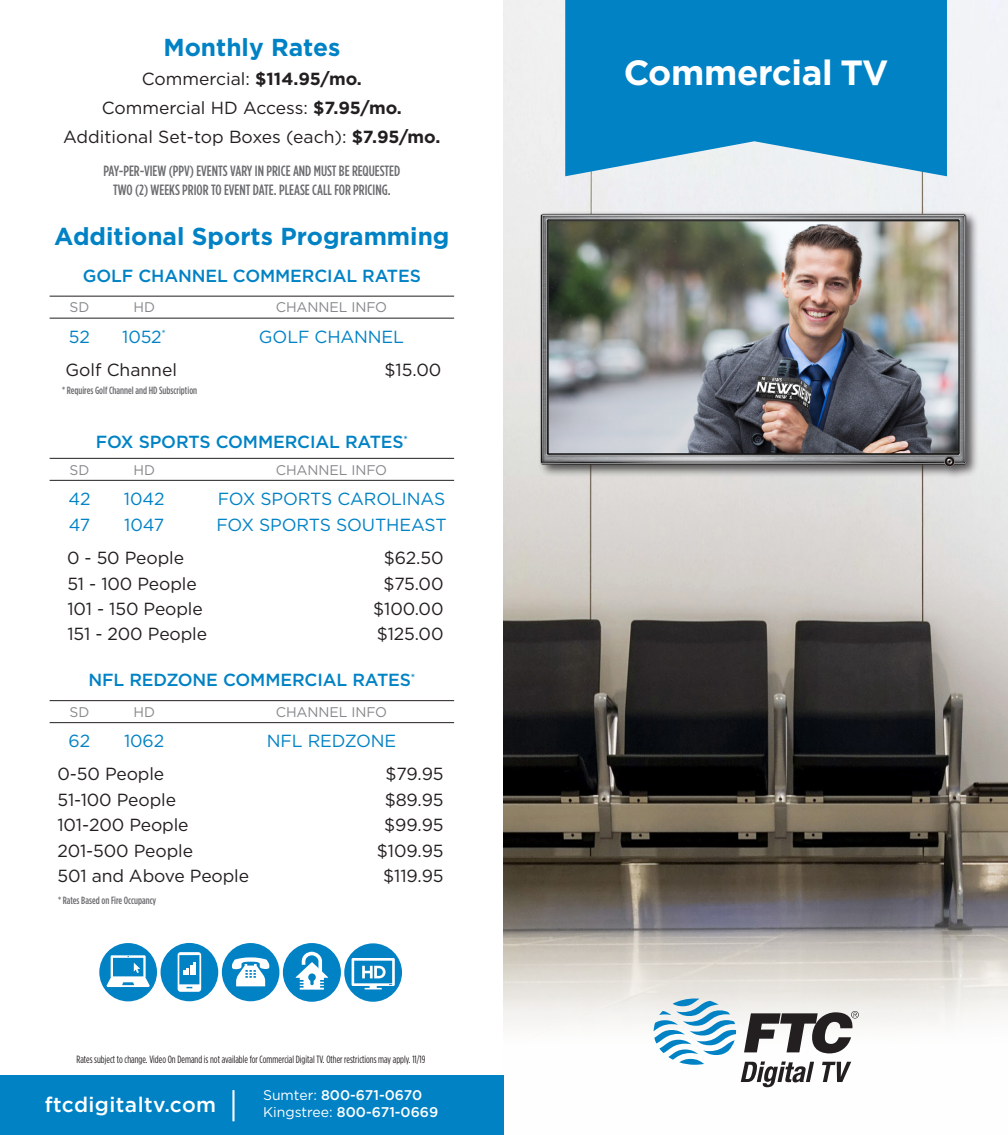
<style>
.page{position:relative;width:1008px;height:1135px;background:#fff}
.page>*{position:absolute;margin:0;border:0;box-sizing:border-box;transform-origin:0 0}
.t1{font:700 35px "Gotham";letter-spacing:-.01em;color:#fff}
.t2{font:700 24.5px "Gotham";color:#0082c5}
.t3{font:500 21px "Gotham";letter-spacing:.02em;color:#fff}
.t4{font:17.5px "Gotham";letter-spacing:-.005em;color:#231f20}
.t5{font:17.5px "Gotham";letter-spacing:-.005em;color:#0082c5}
.t6{font:500 17.5px "Gotham";letter-spacing:-.005em;color:#0082c5}
.t7{font:500 14.88px/18.9px "Gotham Condensed";color:#6c6d70;text-align:center}
.t8{font:14px "Gotham";letter-spacing:-.005em;color:#86888b}
.t9{font:500 14px "Gotham";color:#fff}
.t10{font:10.5px "Gotham Condensed";color:#231f20}
.t11{font:500 10.5px "Gotham Condensed";color:#6c6d70}
.s1{font-weight:700}
.s2{font-size:33.6px}
.s3{font-weight:400}
</style>
<div class="page">
<img style="left:504px;top:0;width:504px;height:1088px">
<div style="left:0;top:1074px;width:504px;height:60px;background:#0082c5"></div>
<hr style="left:50px;top:295px;width:404px;height:1px;background:#231f20">
<hr style="left:50px;top:317px;width:404px;height:1px;background:#231f20">
<hr style="left:50px;top:458px;width:404px;height:1px;background:#231f20">
<hr style="left:50px;top:480px;width:404px;height:1px;background:#231f20">
<hr style="left:50px;top:700px;width:404px;height:1px;background:#231f20">
<hr style="left:50px;top:722px;width:404px;height:1px;background:#231f20">
<svg style="left:653px;top:998px;width:205px;height:88px"></svg>
<svg style="left:565px;top:0;width:382px;height:176px;background:#178cc9"></svg>
<img style="left:523px;top:199px;width:460px;height:294px">
<div style="left:99px;top:942px;width:58px;height:59px;background:#0082c5;border-radius:50%"></div>
<svg style="left:107px;top:955px;width:43px;height:31px"></svg>
<div style="left:344px;top:943px;width:58px;height:58px;background:#0082c5;border-radius:50%"></div>
<svg style="left:351px;top:958px;width:44px;height:31px"></svg>
<div style="left:283px;top:942px;width:58px;height:59px;background:#0082c5;border-radius:50%"></div>
<svg style="left:296px;top:951px;width:32px;height:38px"></svg>
<div style="left:222px;top:942px;width:57px;height:58px;background:#0082c5;border-radius:50%"></div>
<svg style="left:232px;top:957px;width:37px;height:29px"></svg>
<svg style="left:160px;top:943px;width:58px;height:57px"></svg>
<p class="t2" style="left:163px;top:31px;width:178px">Monthly Rates</p>
<p class="t4" style="left:142px;top:67px;width:222px">Commercial: <span class="s1">$114.95/mo.</span></p>
<p class="t4" style="left:102px;top:96px;width:302px">Commercial HD Access: <span class="s1">$7.95/mo.</span></p>
<p class="t4" style="left:63px;top:125px;width:379px">Additional Set-top Boxes (each): <span class="s1">$7.95/mo.</span></p>
<p class="t7" style="left:103px;top:161px;width:298px">PAY-PER-VIEW (PPV) EVENTS VARY IN PRICE AND MUST BE REQUESTED<br>TWO (2) WEEKS PRIOR TO EVENT DATE. PLEASE CALL FOR PRICING.</p>
<p class="t2" style="left:54px;top:219px;width:397px">Additional Sports Programming</p>
<p class="t6" style="left:83px;top:264px;width:339px">GOLF CHANNEL COMMERCIAL RATES</p>
<p class="t8" style="left:69px;top:298px;width:21px">SD</p>
<p class="t8" style="left:133px;top:298px;width:23px">HD</p>
<p class="t8" style="left:276px;top:298px;width:113px">CHANNEL INFO</p>
<p class="t5" style="left:69px;top:325px;width:22px">52</p>
<p class="t5" style="left:122px;top:325px;width:45px">1052<sup>*</sup></p>
<p class="t5" style="left:259px;top:325px;width:147px">GOLF CHANNEL</p>
<p class="t4" style="left:65px;top:358px;width:113px">Golf Channel</p>
<p class="t4" style="left:384px;top:358px;width:59px">$15.00</p>
<p class="t11" style="left:62px;top:385px;width:137px">* Requires Golf Channel and HD Subscription</p>
<p class="t6" style="left:96px;top:430px;width:314px">FOX SPORTS COMMERCIAL RATES<sup>*</sup></p>
<p class="t8" style="left:69px;top:460px;width:21px">SD</p>
<p class="t8" style="left:133px;top:460px;width:23px">HD</p>
<p class="t8" style="left:276px;top:460px;width:113px">CHANNEL INFO</p>
<p class="t5" style="left:68px;top:487px;width:24px">42</p>
<p class="t5" style="left:124px;top:487px;width:42px">1042</p>
<p class="t5" style="left:218px;top:487px;width:229px">FOX SPORTS CAROLINAS</p>
<p class="t5" style="left:69px;top:513px;width:23px">47</p>
<p class="t5" style="left:124px;top:513px;width:41px">1047</p>
<p class="t5" style="left:216px;top:513px;width:232px">FOX SPORTS SOUTHEAST</p>
<p class="t4" style="left:67px;top:546px;width:119px">0 - 50 People</p>
<p class="t4" style="left:384px;top:546px;width:61px">$62.50</p>
<p class="t4" style="left:67px;top:572px;width:131px">51 - 100 People</p>
<p class="t4" style="left:383px;top:572px;width:62px">$75.00</p>
<p class="t4" style="left:67px;top:597px;width:137px">101 - 150 People</p>
<p class="t4" style="left:373px;top:597px;width:72px">$100.00</p>
<p class="t4" style="left:67px;top:622px;width:141px">151 - 200 People</p>
<p class="t4" style="left:377px;top:622px;width:68px">$125.00</p>
<p class="t6" style="left:88px;top:668px;width:328px">NFL REDZONE COMMERCIAL RATES<sup>*</sup></p>
<p class="t8" style="left:69px;top:702px;width:21px">SD</p>
<p class="t8" style="left:133px;top:702px;width:23px">HD</p>
<p class="t8" style="left:276px;top:702px;width:113px">CHANNEL INFO</p>
<p class="t5" style="left:69px;top:729px;width:23px">62</p>
<p class="t5" style="left:124px;top:729px;width:42px">1062</p>
<p class="t5" style="left:267px;top:729px;width:131px">NFL REDZONE</p>
<p class="t4" style="left:57px;top:762px;width:108px">0-50 People</p>
<p class="t4" style="left:385px;top:762px;width:59px">$79.95</p>
<p class="t4" style="left:57px;top:788px;width:120px">51-100 People</p>
<p class="t4" style="left:385px;top:788px;width:60px">$89.95</p>
<p class="t4" style="left:57px;top:813px;width:133px">101-200 People</p>
<p class="t4" style="left:384px;top:813px;width:61px">$99.95</p>
<p class="t4" style="left:57px;top:838px;width:137px">201-500 People</p>
<p class="t4" style="left:377px;top:838px;width:68px">$109.95</p>
<p class="t4" style="left:57px;top:864px;width:193px">501 and Above People</p>
<p class="t4" style="left:383px;top:864px;width:62px">$119.95</p>
<p class="t11" style="left:58px;top:894px;width:100px">* Rates Based on Fire Occupancy</p>
<p class="t10" style="left:77px;top:1053px;width:350px">Rates subject to change. Video On Demand is not available for Commercial Digital TV. Other restrictions may apply. 11/19</p>
<p class="t3" style="left:45px;top:1090px;width:194px">ftcdigitaltv.com <span class="s2">|</span></p>
<p class="t9" style="left:263px;top:1085px;width:161px"><span class="s3">Sumter:</span> 800-671-0670</p>
<p class="t9" style="left:263px;top:1102px;width:177px"><span class="s3">Kingstree:</span> 800-671-0669</p>
<p class="t1" style="left:624px;top:49px;width:266px">Commercial TV</p>
</div>
